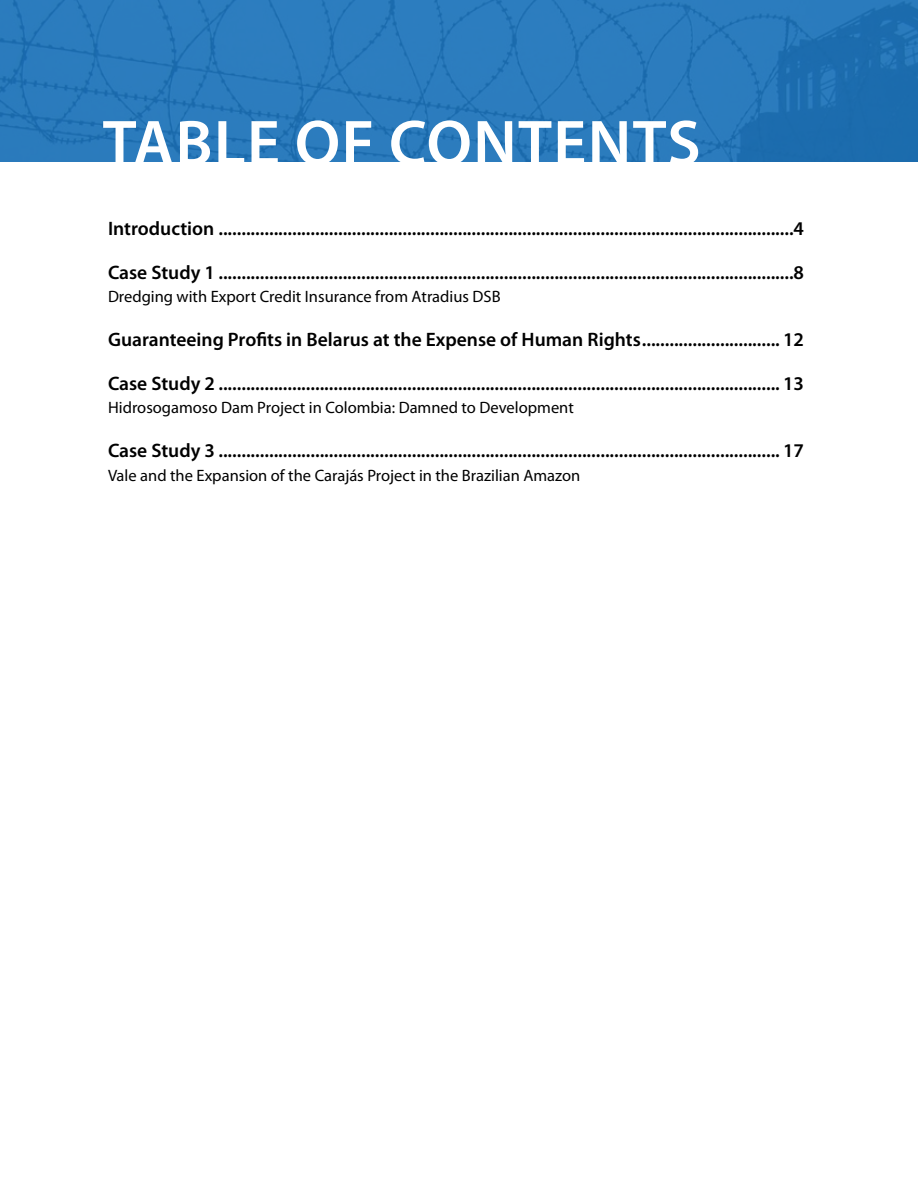
<style>
.page{position:relative;width:918px;height:1188px;background:#fff}
.page>*{position:absolute;margin:0;border:0;box-sizing:border-box;transform-origin:0 0}
.t1{font:600 64.5px "Myriad Pro";letter-spacing:.005em;color:#fff}
.t2{font:600 19.5px "Myriad Pro";color:#000}
.t3{font:16.5px "Myriad Pro";color:#000}
</style>
<div class="page">
<img style="left:0;top:0;width:918px;height:162px">
<h1 class="t1" style="left:103px;top:102px;width:364px">Table of Contents</h1>
<p class="t2" style="left:108px;top:216px;width:697px">Introduction .............................................................................................................................4</p>
<p class="t2" style="left:108px;top:260px;width:697px">Case Study 1 .............................................................................................................................8</p>
<p class="t3" style="left:108px;top:287px;width:394px">Dredging with Export Credit Insurance from Atradius DSB</p>
<p class="t2" style="left:108px;top:327px;width:697px">Guaranteeing Profits in Belarus at the Expense of Human Rights.............................. 12</p>
<p class="t2" style="left:108px;top:371px;width:697px">Case Study 2 .......................................................................................................................... 13</p>
<p class="t3" style="left:108px;top:398px;width:467px">Hidrosogamoso Dam Project in Colombia: Damned to Development</p>
<p class="t2" style="left:108px;top:438px;width:697px">Case Study 3 .......................................................................................................................... 17</p>
<p class="t3" style="left:108px;top:465px;width:474px">Vale and the Expansion of the Carajás Project in the Brazilian Amazon</p>
</div>
